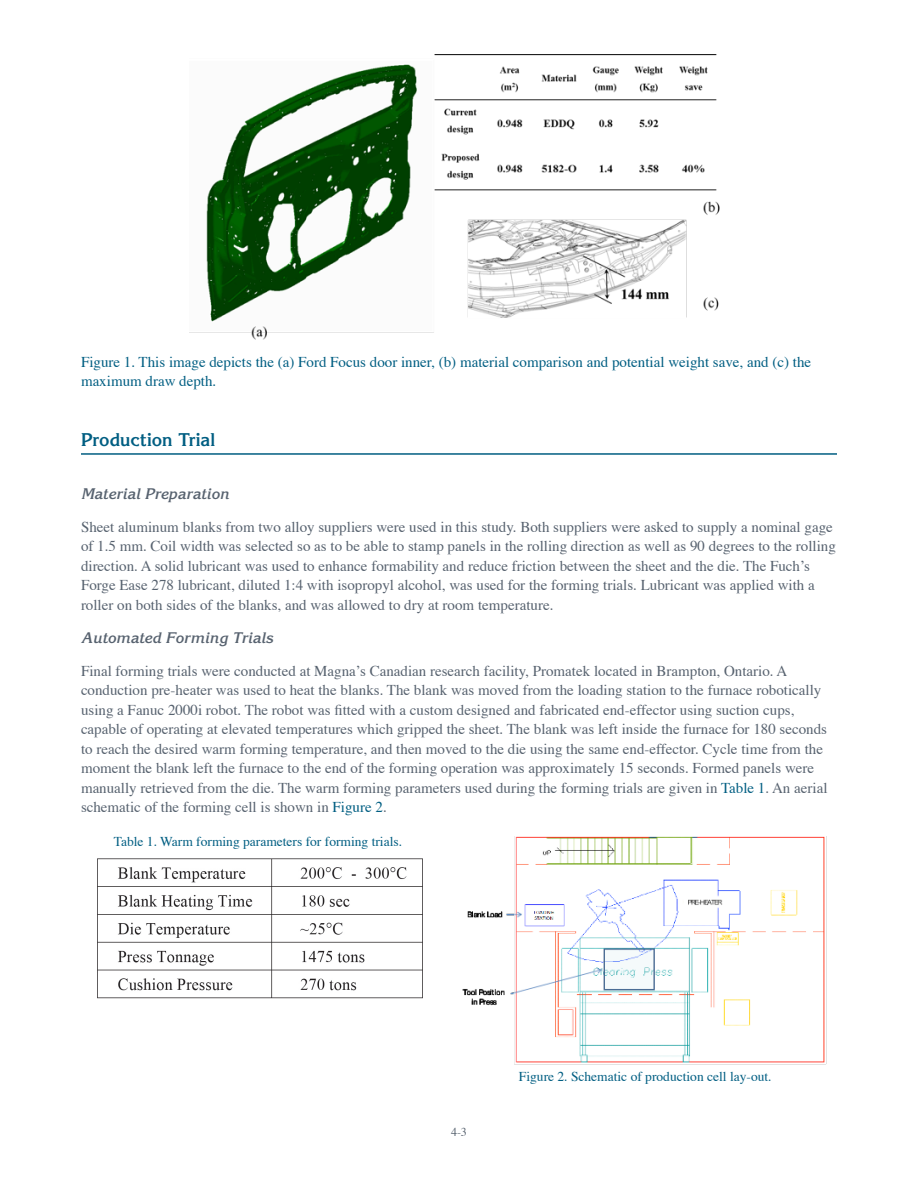
<style>
.page{position:relative;width:918px;height:1188px;background:#fff}
.page>*{position:absolute;margin:0;border:0;box-sizing:border-box;transform-origin:0 0}
.sub_PP{font:700 18px "Korinna";color:#005e82}
.Body_Text{font:15px/19.5px "Times";color:#57626f}
.Italic_Body{font:15px/19.5px "Times";color:#57626f}
.Body_Text-2{font:15px/19.5px "Times";color:#005e82}
.Italic_Body-2{font:italic 700 15px "Korinna";color:#57626f}
.figure_callout{font:13.5px "Times";color:#005e82}
.t1{font:12px "Times";color:#57626f}
.s1{color:#005e82}
</style>
<div class="page">
<hr style="left:81px;top:453px;width:756px;height:2px;background:#005e82">
<img style="left:189px;top:54px;width:531px;height:286px">
<img style="left:462px;top:836px;width:364px;height:229px">
<img style="left:97px;top:858px;width:326px;height:141px">
<p class="Body_Text-2" style="left:81px;top:351px;width:732px">Figure 1. This image depicts the (a) Ford Focus door inner, (b) material comparison and potential weight save, and (c) the maximum draw depth.</p>
<p class="sub_PP" style="left:81px;top:429px;width:136px">Production Trial</p>
<p class="Italic_Body-2" style="left:81px;top:485px;width:150px">Material Preparation</p>
<p class="Italic_Body" style="left:81px;top:516px;width:756px">Sheet aluminum blanks from two alloy suppliers were used in this study. Both suppliers were asked to supply a nominal gage of 1.5 mm. Coil width was selected so as to be able to stamp panels in the rolling direction as well as 90 degrees to the rolling direction. A solid lubricant was used to enhance formability and reduce friction between the sheet and the die. The Fuch’s Forge Ease 278 lubricant, diluted 1:4 with isopropyl alcohol, was used for the forming trials. Lubricant was applied with a roller on both sides of the blanks, and was allowed to dry at room temperature.</p>
<p class="Italic_Body-2" style="left:81px;top:629px;width:194px">Automated Forming Trials</p>
<p class="Body_Text" style="left:81px;top:660px;width:748px">Final forming trials were conducted at Magna’s Canadian research facility, Promatek located in Brampton, Ontario. A conduction pre-heater was used to heat the blanks. The blank was moved from the loading station to the furnace robotically using a Fanuc 2000i robot. The robot was fitted with a custom designed and fabricated end-effector using suction cups, capable of operating at elevated temperatures which gripped the sheet. The blank was left inside the furnace for 180 seconds to reach the desired warm forming temperature, and then moved to the die using the same end-effector. Cycle time from the moment the blank left the furnace to the end of the forming operation was approximately 15 seconds. Formed panels were manually retrieved from the die. The warm forming parameters used during the forming trials are given in <span class="s1">Table 1</span>. An aerial schematic of the forming cell is shown in <span class="s1">Figure 2</span>.</p>
<p class="figure_callout" style="left:114px;top:829px;width:290px">Table 1. Warm forming parameters for forming trials.</p>
<p class="t1" style="left:451px;top:1121px;width:17px">4-3</p>
<p class="figure_callout" style="left:519px;top:1064px;width:254px">Figure 2. Schematic of production cell lay-out.</p>
</div>
